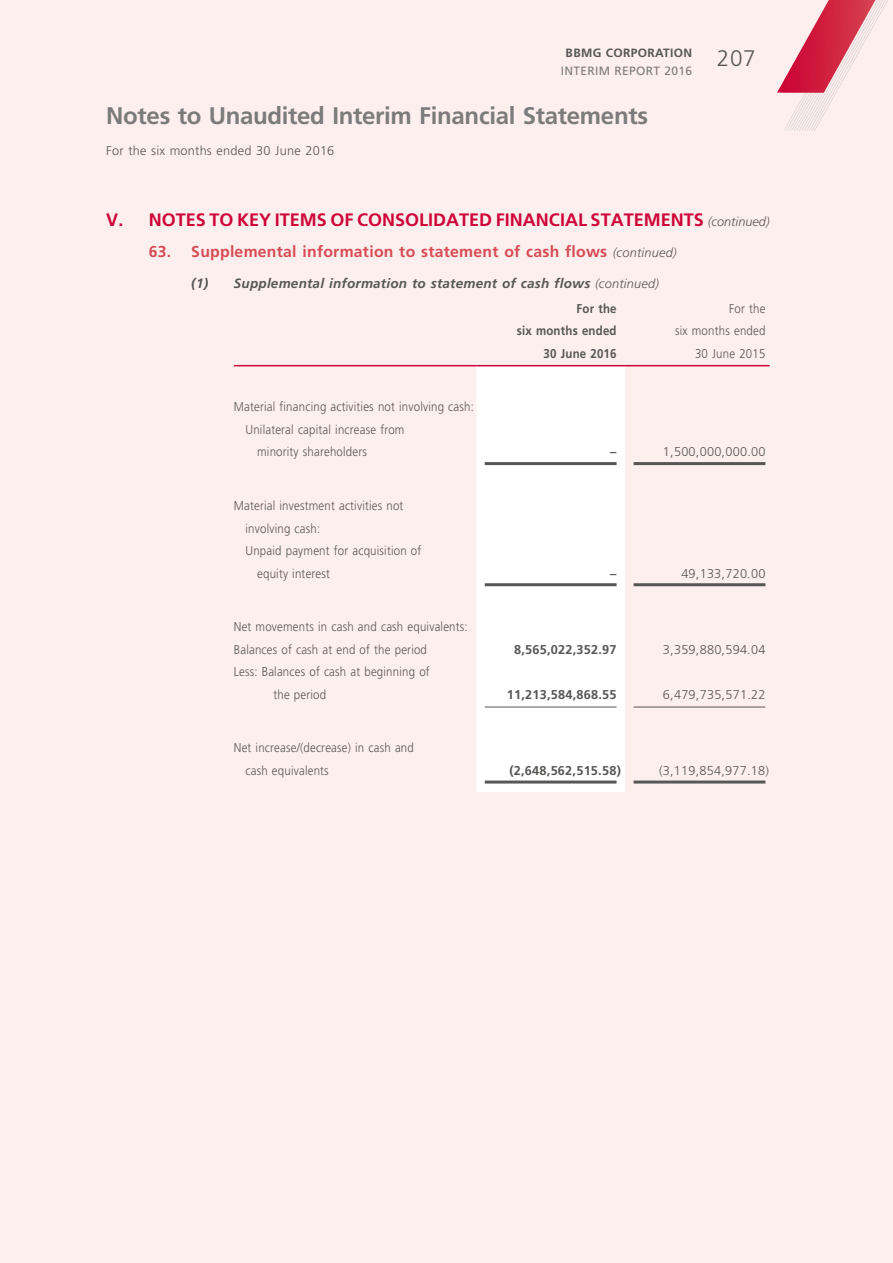
<style>
.page{position:relative;width:893px;height:1263px;background:#fcefee}
.page>*{position:absolute;margin:0;border:0;box-sizing:border-box;transform-origin:0 0}
.t1{font:700 24px "Frutiger LT Std";letter-spacing:-.015em;color:#7c7b7b}
.t2{font:300 22.5px "Frutiger LT Std";color:#575756}
.t3{font:700 18px "Frutiger LT Std";color:#ce0538}
.t4{font:700 15.75px "Frutiger LT Std";letter-spacing:.015em;color:#d74b55}
.t5{font:italic 700 13.5px "Frutiger LT Std";letter-spacing:.015em;color:#575756}
.t6{font:300 12.75px/22.5px "Frutiger LT Std";letter-spacing:.015em;color:#575756;scale:.9 1}
.t7{font:300 12.75px "Frutiger LT Std";letter-spacing:.015em;color:#575756}
.t8{font:700 12.75px "Frutiger LT Std";letter-spacing:.015em;color:#575756}
.t9{font:700 12.75px/22.5px "Frutiger LT Std";letter-spacing:.015em;color:#575756;text-align:right;scale:.9 1}
.t10{font:12px "Frutiger LT Std";letter-spacing:.03em;color:#7c7b7b}
.t11{font:700 12px "Frutiger LT Std";letter-spacing:.03em;color:#575756}
.s1{font-weight:300;font-style:italic;font-size:12.75px;color:#575756}
.s2{font-weight:300;font-size:12.75px}
</style>
<div class="page">
<svg style="left:476px;top:366px;width:149px;height:426px"></svg>
<hr style="left:234px;top:365px;width:242px;height:1px;background:#ce0538">
<hr style="left:476px;top:365px;width:149px;height:1px;background:#ce0538">
<hr style="left:625px;top:365px;width:145px;height:1px;background:#ce0538">
<hr style="left:485px;top:462px;width:131px;height:3px;background:#575756">
<hr style="left:633px;top:462px;width:132px;height:3px;background:#575756">
<hr style="left:485px;top:583px;width:131px;height:3px;background:#575756">
<hr style="left:633px;top:583px;width:132px;height:3px;background:#575756">
<hr style="left:485px;top:707px;width:131px;height:1px;background:#575756">
<hr style="left:633px;top:707px;width:132px;height:1px;background:#575756">
<hr style="left:485px;top:781px;width:131px;height:3px;background:#575756">
<hr style="left:633px;top:781px;width:132px;height:3px;background:#575756">
<p class="t11" style="left:566px;top:47px;width:128px">BBMG CORPORATION</p>
<p class="t10" style="left:561px;top:65px;width:133px">INTERIM REPORT 2016</p>
<h1 class="t1" style="left:106px;top:106px;width:543px">Notes to Unaudited Interim Financial Statements</h1>
<p class="t7" style="left:106px;top:145px;width:230px">For the six months ended 30 June 2016</p>
<h2 class="t2" style="left:717px;top:48px;width:40px">207</h2>
<h3 class="t3" style="left:106px;top:212px;width:665px">V. NOTES TO KEY ITEMS OF CONSOLIDATED FINANCIAL STATEMENTS <span class="s1">(continued)</span></h3>
<p class="t4" style="left:149px;top:245px;width:529px">63. Supplemental information to statement of cash flows <span class="s1">(continued)</span></p>
<p class="t5" style="left:191px;top:278px;width:469px">(1) Supplemental information to statement of cash flows <span class="s2">(continued)</span></p>
<p class="t9" style="left:517px;top:298px;width:112px">For the<br>six months ended<br>30 June 2016</p>
<p class="t6" style="left:675px;top:298px;width:102px;text-align:right">For the<br>six months ended<br>30 June 2015</p>
<p class="t6" style="left:234px;top:396px;width:268px">Material financing activities not involving cash:</p>
<p class="t6" style="left:245px;top:419px;width:178px">Unilateral capital increase from</p>
<p class="t6" style="left:257px;top:441px;width:123px">minority shareholders</p>
<p class="t8" style="left:610px;top:447px;width:8px">–</p>
<p class="t7" style="left:663px;top:447px;width:104px">1,500,000,000.00</p>
<p class="t6" style="left:234px;top:495px;width:190px">Material investment activities not</p>
<p class="t6" style="left:245px;top:518px;width:85px">involving cash:</p>
<p class="t6" style="left:245px;top:540px;width:197px">Unpaid payment for acquisition of</p>
<p class="t6" style="left:257px;top:563px;width:82px">equity interest</p>
<p class="t8" style="left:610px;top:568px;width:8px">–</p>
<p class="t7" style="left:681px;top:568px;width:86px">49,133,720.00</p>
<p class="t6" style="left:234px;top:616px;width:261px">Net movements in cash and cash equivalents:<br>Balances of cash at end of the period</p>
<p class="t6" style="left:273px;top:661px;width:175px;text-indent:-40px">Less: Balances of cash at beginning of the period</p>
<p class="t6" style="left:245px;top:737px;width:189px;text-indent:-12px">Net increase/(decrease) in cash and cash equivalents</p>
<p class="t8" style="left:514px;top:644px;width:104px">8,565,022,352.97</p>
<p class="t7" style="left:663px;top:644px;width:104px">3,359,880,594.04</p>
<p class="t8" style="left:507px;top:689px;width:111px">11,213,584,868.55</p>
<p class="t7" style="left:663px;top:689px;width:104px">6,479,735,571.22</p>
<p class="t8" style="left:509px;top:765px;width:113px">(2,648,562,515.58)</p>
<p class="t7" style="left:659px;top:765px;width:112px">(3,119,854,977.18)</p>
</div>
